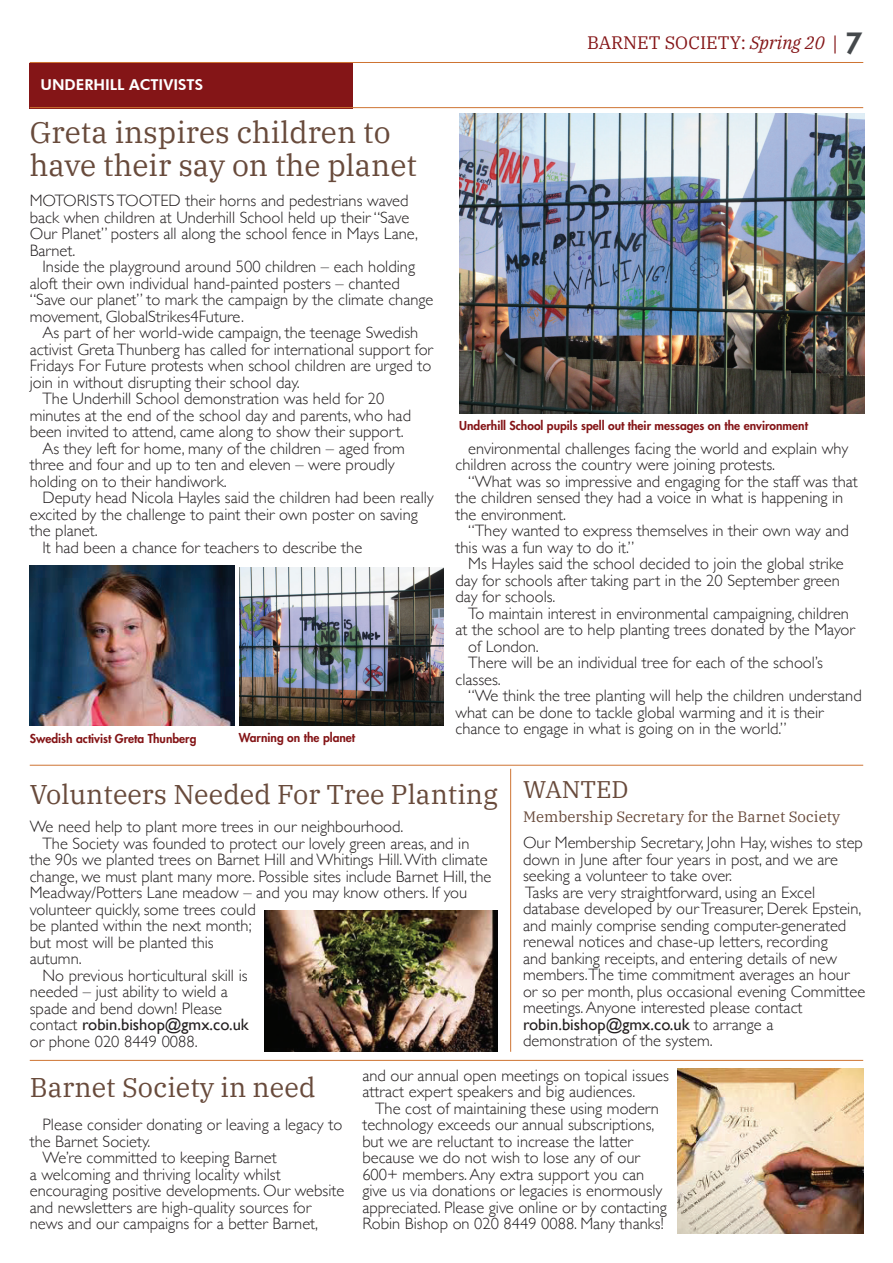
<style>
.page{position:relative;width:893px;height:1263px;background:#fff}
.page>*{position:absolute;margin:0;border:0;box-sizing:border-box;transform-origin:0 0}
.t1{font:30px/33px "IBM Plex Serif";color:#684a3b}
.t2{font:27px "IBM Plex Serif";color:#684a3b}
.t3{font:24px "IBM Plex Serif";color:#684a3b}
.t4{font:18px "IBM Plex Serif";color:#841517}
.t5{font:300 16.5px/16.5px "Gill Sans";color:#231f20}
.t6{font:16.5px "Gill Sans";color:#231f20}
.t7{font:15px "IBM Plex Serif";color:#684a3b}
.t8{font:800 15px "Futura BT";color:#fff}
.t9{font:800 12px "Futura Std";color:#841517}
.s1{font-style:italic}
.s2{font-family:"Minion Pro"}
.s3{font-family:"Futura Std";font-weight:800;font-size:28.5px;color:#45494c}
.s4{font-weight:300}
.s5{font-weight:400}
</style>
<div class="page">
<div style="left:30px;top:63px;width:323px;height:45px;background:#841517"></div>
<hr style="left:30px;top:62px;width:833px;height:1px;background:#ce7432">
<hr style="left:30px;top:107px;width:833px;height:1px;background:#ce7432">
<img style="left:459px;top:113px;width:405px;height:300px">
<img style="left:240px;top:567px;width:204px;height:158px">
<hr style="left:30px;top:765px;width:833px;height:1px;background:#ce7432">
<hr style="left:30px;top:1060px;width:833px;height:1px;background:#ce7432">
<hr style="left:510px;top:769px;width:1px;height:283px;background:#ce7432">
<img style="left:30px;top:565px;width:205px;height:160px">
<img style="left:265px;top:910px;width:232px;height:142px">
<img style="left:677px;top:1068px;width:186px;height:165px">
<p class="t8" style="left:40px;top:76px;width:164px">UNDERHILL ACTIVISTS</p>
<h1 class="t1" style="left:30px;top:113px;width:389px">Greta inspires children to have their say on the planet</h1>
<p class="t5" style="left:30px;top:192px;width:390px">MOTORISTS TOOTED their horns and pedestrians waved back when children at Underhill School held up their “Save Our Planet” posters all along the school fence in Mays Lane, Barnet.</p>
<p class="t5" style="left:30px;top:258px;width:405px;text-indent:13px">Inside the playground around 500 children – each holding aloft their own individual hand-painted posters – chanted “Save our planet” to mark the campaign by the climate change movement, GlobalStrikes4Future.</p>
<p class="t5" style="left:43px;top:324px;width:377px">As part of her world-wide campaign, the teenage Swedish</p>
<p class="t5" style="left:30px;top:340px;width:405px">activist Greta Thunberg has called for international support for</p>
<p class="t5" style="left:30px;top:357px;width:403px">Fridays For Future protests when school children are urged to</p>
<p class="t5" style="left:30px;top:373px;width:271px">join in without disrupting their school day.</p>
<p class="t5" style="left:43px;top:390px;width:343px">The Underhill School demonstration was held for 20</p>
<p class="t5" style="left:30px;top:406px;width:383px">minutes at the end of the school day and parents, who had</p>
<p class="t5" style="left:30px;top:423px;width:375px">been invited to attend, came along to show their support.</p>
<p class="t5" style="left:43px;top:439px;width:364px">As they left for home, many of the children – aged from</p>
<p class="t5" style="left:30px;top:456px;width:366px">three and four and up to ten and eleven – were proudly</p>
<p class="t5" style="left:30px;top:472px;width:198px">holding on to their handiwork.</p>
<p class="t5" style="left:43px;top:489px;width:393px">Deputy head Nicola Hayles said the children had been really</p>
<p class="t5" style="left:30px;top:505px;width:390px">excited by the challenge to paint their own poster on saving</p>
<p class="t5" style="left:30px;top:522px;width:70px">the planet.</p>
<p class="t5" style="left:43px;top:538px;width:321px">It had been a chance for teachers to describe the</p>
<p class="t9" style="left:30px;top:731px;width:168px">Swedish activist Greta Thunberg</p>
<p class="t9" style="left:239px;top:729px;width:118px">Warning on the planet</p>
<p class="t4" style="left:587px;top:29px;width:277px">BARNET SOCIETY: <span class="s1">Spring 20</span> <span class="s2">|</span> <span class="s3">7</span></p>
<p class="t9" style="left:459px;top:418px;width:350px">Underhill School pupils spell out their messages on the environment</p>
<p class="t5" style="left:455px;top:439px;width:394px;text-indent:13px">environmental challenges facing the world and explain why children across the country were joining protests.</p>
<p class="t5" style="left:455px;top:472px;width:404px;text-indent:13px">“What was so impressive and engaging for the staff was that the children sensed they had a voice in what is happening in the environment.</p>
<p class="t5" style="left:455px;top:522px;width:395px;text-indent:13px">“They wanted to express themselves in their own way and this was a fun way to do it.”</p>
<p class="t5" style="left:455px;top:555px;width:390px;text-indent:13px">Ms Hayles said the school decided to join the global strike day for schools after taking part in the 20 September green day for schools.</p>
<p class="t5" style="left:468px;top:604px;width:382px">To maintain interest in environmental campaigning, children</p>
<p class="t5" style="left:455px;top:621px;width:401px">at the school are to help planting trees donated by the Mayor</p>
<p class="t5" style="left:468px;top:637px;width:72px">of London.</p>
<p class="t5" style="left:468px;top:654px;width:356px">There will be an individual tree for each of the school’s</p>
<p class="t5" style="left:455px;top:670px;width:47px">classes.</p>
<p class="t5" style="left:468px;top:687px;width:395px">“We think the tree planting will help the children understand</p>
<p class="t5" style="left:455px;top:703px;width:370px">what can be done to tackle global warming and it is their</p>
<p class="t5" style="left:455px;top:720px;width:333px">chance to engage in what is going on in the world.”</p>
<h2 class="t2" style="left:30px;top:773px;width:470px">Volunteers Needed For Tree Planting</h2>
<p class="t5" style="left:30px;top:818px;width:375px">We need help to plant more trees in our neighbourhood.</p>
<p class="t5" style="left:43px;top:834px;width:428px">The Society was founded to protect our lovely green areas, and in</p>
<p class="t5" style="left:30px;top:851px;width:459px">the 90s we planted trees on Barnet Hill and Whitings Hill. With climate</p>
<p class="t5" style="left:30px;top:867px;width:463px">change, we must plant many more. Possible sites include Barnet Hill, the</p>
<p class="t5" style="left:30px;top:884px;width:439px">Meadway/Potters Lane meadow – and you may know others. If you</p>
<p class="t5" style="left:30px;top:900px;width:228px">volunteer quickly, some trees could</p>
<p class="t5" style="left:30px;top:917px;width:223px">be planted within the next month;</p>
<p class="t5" style="left:30px;top:933px;width:186px">but most will be planted this</p>
<p class="t5" style="left:30px;top:950px;width:53px">autumn.</p>
<p class="t5" style="left:43px;top:966px;width:207px">No previous horticultural skill is</p>
<p class="t5" style="left:30px;top:983px;width:200px">needed – just ability to wield a</p>
<p class="t5" style="left:30px;top:999px;width:194px">spade and bend down! Please</p>
<p class="t6" style="left:30px;top:1015px;width:221px"><span class="s4">contact</span> robin.bishop@gmx.co.uk</p>
<p class="t5" style="left:30px;top:1032px;width:169px">or phone 020 8449 0088.</p>
<h3 class="t3" style="left:523px;top:771px;width:107px">WANTED</h3>
<p class="t7" style="left:523px;top:805px;width:318px">Membership Secretary for the Barnet Society</p>
<p class="t5" style="left:523px;top:833px;width:344px">Our Membership Secretary, John Hay, wishes to step down in June after four years in post, and we are seeking a volunteer to take over.<br>Tasks are very straightforward, using an Excel database developed by our Treasurer, Derek Epstein, and mainly comprise sending computer-generated renewal notices and chase-up letters, recording<br>and banking receipts, and entering details of new members.The time commitment averages an hour or so per month, plus occasional evening Committee meetings. Anyone interested please contact <span class="s5">robin.bishop@gmx.co.uk</span> to arrange a demonstration of the system.</p>
<h2 class="t2" style="left:30px;top:1066px;width:287px">Barnet Society in need</h2>
<p class="t5" style="left:43px;top:1116px;width:301px">Please consider donating or leaving a legacy to</p>
<p class="t5" style="left:30px;top:1132px;width:122px">the Barnet Society.</p>
<p class="t5" style="left:43px;top:1149px;width:236px">We’re committed to keeping Barnet</p>
<p class="t5" style="left:30px;top:1165px;width:252px">a welcoming and thriving locality whilst</p>
<p class="t5" style="left:30px;top:1182px;width:316px">encouraging positive developments. Our website</p>
<p class="t5" style="left:30px;top:1198px;width:283px">and newsletters are high-quality sources for</p>
<p class="t5" style="left:30px;top:1215px;width:290px">news and our campaigns for a better Barnet,</p>
<p class="t5" style="left:362px;top:1066px;width:308px">and our annual open meetings on topical issues attract expert speakers and big audiences.</p>
<p class="t5" style="left:362px;top:1099px;width:306px;text-indent:13px">The cost of maintaining these using modern technology exceeds our annual subscriptions, but we are reluctant to increase the latter because we do not wish to lose any of our 600+ members. Any extra support you can give us via donations or legacies is enormously appreciated. Please give online or by contacting Robin Bishop on 020 8449 0088. Many thanks!</p>
</div>
